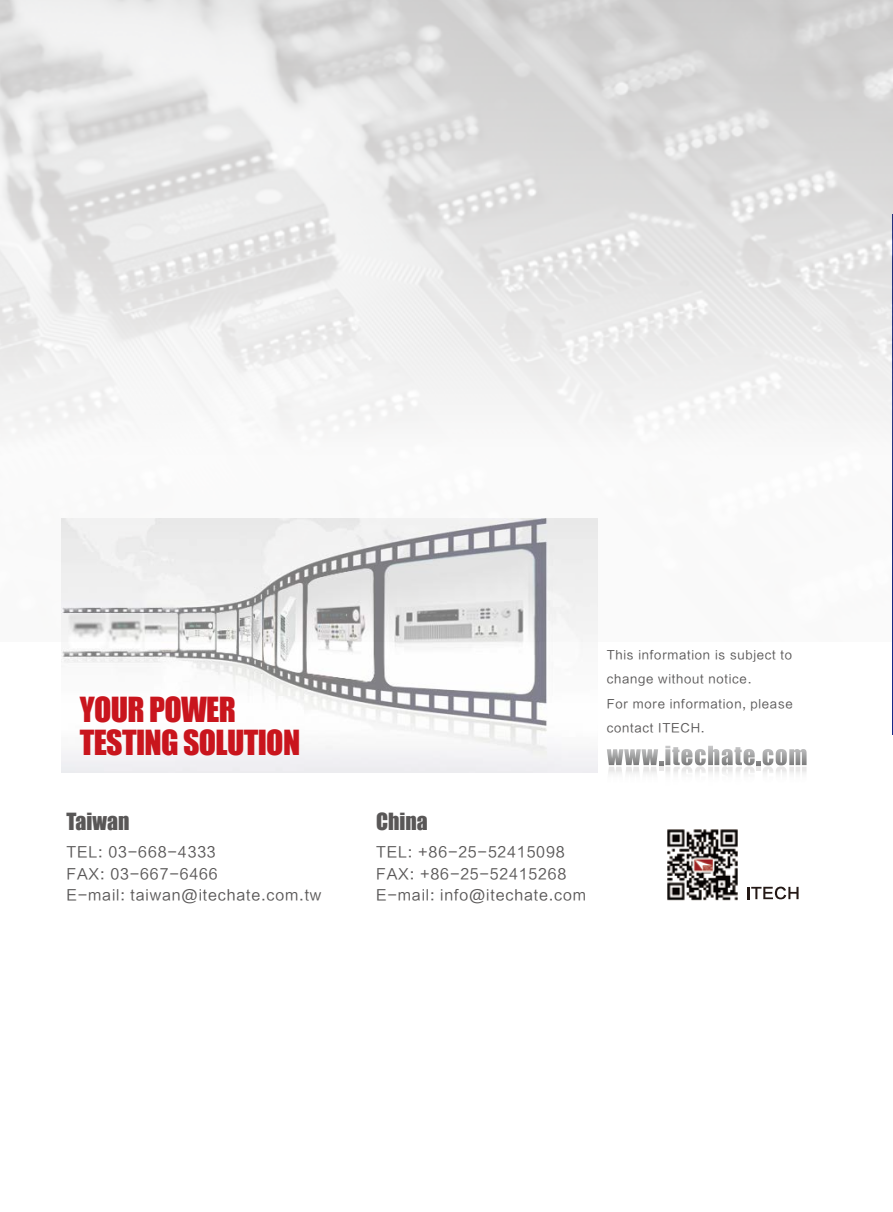
<style>
.page{position:relative;width:893px;height:1212px;background:#fff}
.page>*{position:absolute;margin:0;border:0;box-sizing:border-box;transform-origin:0 0}
.t1{font:31.8px/33.6px "Impact";letter-spacing:-.02em;color:#c9151d}
.t2{font:21.75px "Impact";color:#595757}
.t3{font:14.55px/21.6px "FZLTHK GBK1 0";letter-spacing:.06em;color:#595757}
.t4{font:12px/24.3px "FZLTHK GBK1 0";letter-spacing:.06em;color:#595757}
</style>
<div class="page">
<img style="left:892px;top:641px;width:1px;height:93px">
<img style="left:667px;top:829px;width:71px;height:72px">
<img style="left:0;top:0;width:893px;height:641px">
<img style="left:62px;top:519px;width:536px;height:253px">
<svg style="left:747px;top:886px;width:51px;height:13px"></svg>
<svg style="left:607px;top:746px;width:200px;height:28px"></svg>
<p class="t1" style="left:80px;top:691px;width:222px">YOUR POWER<br>TESTING SOLUTION</p>
<p class="t2" style="left:66px;top:805px;width:64px">Taiwan</p>
<p class="t3" style="left:66px;top:842px;width:256px">TEL: 03-668-4333<br>FAX: 03-667-6466<br>E-mail: taiwan@itechate.com.tw</p>
<p class="t4" style="left:607px;top:643px;width:187px">This information is subject to change without notice.<br>For more information, please contact ITECH.</p>
<p class="t2" style="left:376px;top:805px;width:53px">China</p>
<p class="t3" style="left:376px;top:842px;width:211px">TEL: +86-25-52415098<br>FAX: +86-25-52415268<br>E-mail: info@itechate.com</p>
</div>
